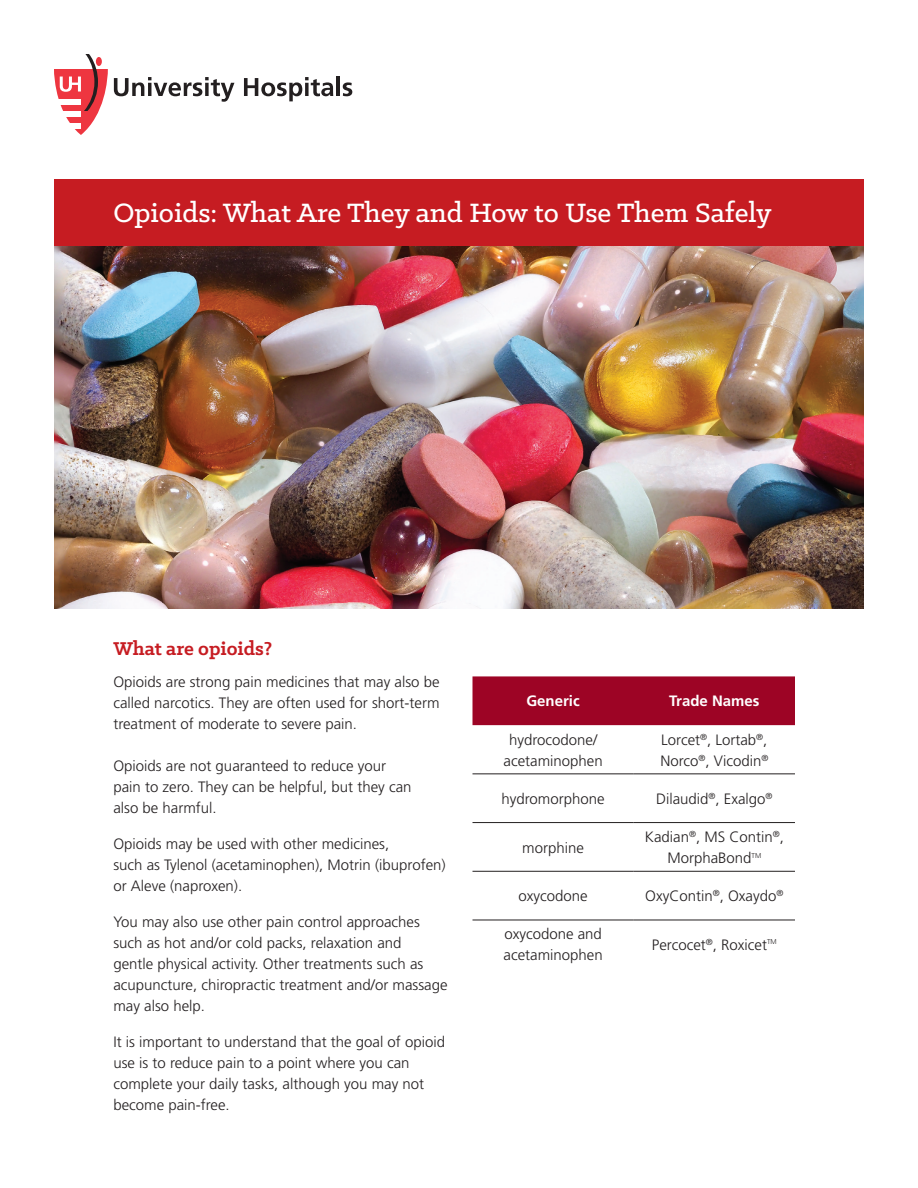
<style>
.page{position:relative;width:918px;height:1188px;background:#fff}
.page>*{position:absolute;margin:0;border:0;box-sizing:border-box;transform-origin:0 0}
.t1{font:500 30px "Klinic Slab";color:#fff}
.t2{font:700 21px "Klinic Slab";color:#c61c22}
.t3{font:300 15px/21px "Frutiger LT Std";color:#231f20}
.t4{font:700 15px "Frutiger LT Std";color:#fff}
</style>
<div class="page">
<div style="left:54px;top:179px;width:810px;height:67px;background:#c61c22"></div>
<svg style="left:54px;top:54px;width:54px;height:81px"></svg>
<svg style="left:114px;top:77px;width:120px;height:25px"></svg>
<svg style="left:244px;top:77px;width:89px;height:24px"></svg>
<hr style="left:337px;top:77px;width:3px;height:19px;background:#231f20">
<svg style="left:343px;top:82px;width:9px;height:14px"></svg>
<img style="left:54px;top:246px;width:810px;height:362px">
<div style="left:472px;top:676px;width:323px;height:49px;background:#9d0425"></div>
<hr style="left:472px;top:773px;width:162px;height:1px;background:#231f20">
<hr style="left:634px;top:773px;width:161px;height:1px;background:#231f20">
<hr style="left:472px;top:822px;width:162px;height:1px;background:#231f20">
<hr style="left:634px;top:822px;width:161px;height:1px;background:#231f20">
<hr style="left:472px;top:871px;width:162px;height:1px;background:#231f20">
<hr style="left:634px;top:871px;width:161px;height:1px;background:#231f20">
<hr style="left:472px;top:920px;width:162px;height:1px;background:#231f20">
<hr style="left:634px;top:920px;width:161px;height:1px;background:#231f20">
<h1 class="t1" style="left:113px;top:194px;width:660px">Opioids: What Are They and How to Use Them Safely</h1>
<h2 class="t2" style="left:113px;top:635px;width:160px">What are opioids?</h2>
<p class="t3" style="left:113px;top:672px;width:328px;text-align:justify">Opioids are strong pain medicines that may also be called narcotics. They are often used for short-term treatment of moderate to severe pain.</p>
<p class="t3" style="left:113px;top:756px;width:300px">Opioids are not guaranteed to reduce your pain to zero. They can be helpful, but they can also be harmful.</p>
<p class="t3" style="left:113px;top:834px;width:334px">Opioids may be used with other medicines,<br>such as Tylenol (acetaminophen), Motrin (ibuprofen) or Aleve (naproxen).</p>
<p class="t3" style="left:113px;top:912px;width:336px">You may also use other pain control approaches such as hot and/or cold packs, relaxation and<br>gentle physical activity. Other treatments such as acupuncture, chiropractic treatment and/or massage may also help.</p>
<p class="t3" style="left:113px;top:1032px;width:333px">It is important to understand that the goal of opioid use is to reduce pain to a point where you can complete your daily tasks, although you may not become pain-free.</p>
<p class="t4" style="left:526px;top:692px;width:55px">Generic</p>
<p class="t4" style="left:669px;top:692px;width:92px">Trade Names</p>
<p class="t3" style="left:504px;top:729px;width:101px;text-align:center">hydrocodone/ acetaminophen</p>
<p class="t3" style="left:660px;top:729px;width:109px">Lorcet<sup>®</sup>, Lortab<sup>®</sup>,<br>Norco<sup>®</sup>, Vicodin<sup>®</sup></p>
<p class="t3" style="left:502px;top:788px;width:105px">hydromorphone</p>
<p class="t3" style="left:656px;top:788px;width:118px">Dilaudid<sup>®</sup>, Exalgo<sup>®</sup></p>
<p class="t3" style="left:522px;top:837px;width:63px">morphine</p>
<p class="t3" style="left:645px;top:827px;width:141px;text-align:center">Kadian<sup>®</sup>, MS Contin<sup>®</sup>,<br>MorphaBond<sup>TM</sup></p>
<p class="t3" style="left:519px;top:886px;width:71px">oxycodone</p>
<p class="t3" style="left:645px;top:886px;width:140px">OxyContin<sup>®</sup>, Oxaydo<sup>®</sup></p>
<p class="t3" style="left:504px;top:924px;width:101px">oxycodone and acetaminophen</p>
<p class="t3" style="left:652px;top:935px;width:126px">Percocet<sup>®</sup>, Roxicet<sup>TM</sup></p>
</div>
